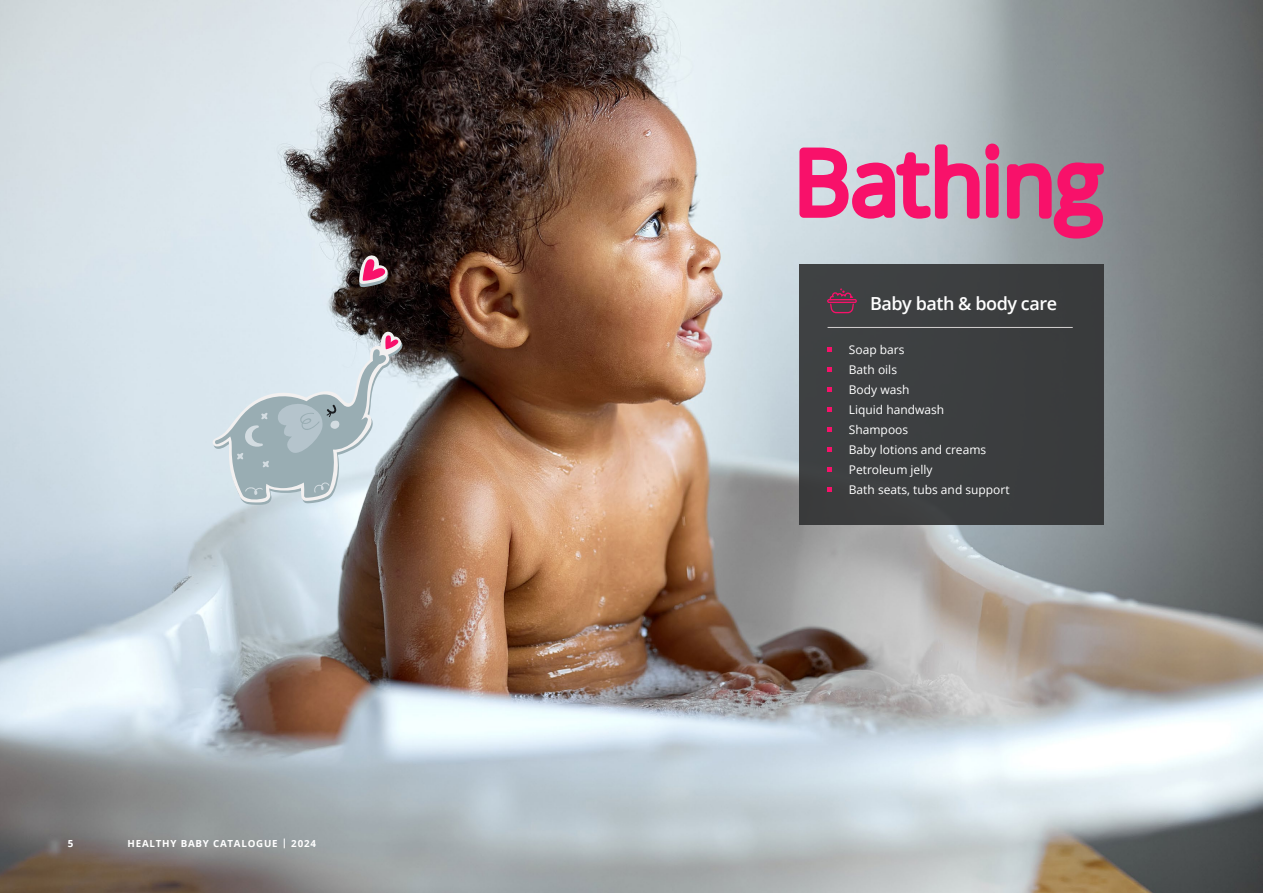
<style>
.page{position:relative;width:1263px;height:893px;background:#fff}
.page>*{position:absolute;margin:0;border:0;box-sizing:border-box;transform-origin:0 0}
.t1{font:600 18px "Open Sans";letter-spacing:-.025em;color:#fff}
.t2{font:12px/20.1px "Open Sans";color:#fff}
.t3{font:700 9.75px "Open Sans";letter-spacing:.08em;color:#fff}
</style>
<div class="page">
<img style="left:0;top:0;width:1263px;height:893px">
<div style="left:799px;top:264px;width:305px;height:261px;background:#3c3e40"></div>
<hr style="left:827px;top:327px;width:246px;height:1px;background:#d4d1d1">
<svg style="left:827px;top:347px;width:5px;height:4px"></svg>
<svg style="left:827px;top:367px;width:5px;height:4px"></svg>
<svg style="left:827px;top:387px;width:5px;height:5px"></svg>
<svg style="left:827px;top:407px;width:5px;height:5px"></svg>
<svg style="left:827px;top:427px;width:5px;height:5px"></svg>
<svg style="left:827px;top:447px;width:5px;height:5px"></svg>
<svg style="left:827px;top:468px;width:5px;height:4px"></svg>
<svg style="left:827px;top:488px;width:5px;height:4px"></svg>
<svg style="left:827px;top:288px;width:30px;height:26px"></svg>
<svg style="left:799px;top:144px;width:305px;height:95px;background:#cf769d"></svg>
<svg style="left:212px;top:331px;width:191px;height:174px;background:#bfcbd1"></svg>
<svg style="left:359px;top:254px;width:30px;height:33px"></svg>
<p class="t3" style="left:68px;top:837px;width:7px">5</p>
<p class="t3" style="left:128px;top:836px;width:190px">HEALTHY BABY CATALOGUE | 2024</p>
<h1 class="t1" style="left:870px;top:291px;width:188px">Baby bath &amp; body care</h1>
<p class="t2" style="left:849px;top:339px;width:162px">Soap bars<br>Bath oils<br>Body wash<br>Liquid handwash<br>Shampoos<br>Baby lotions and creams<br>Petroleum jelly<br>Bath seats, tubs and support</p>
</div>
